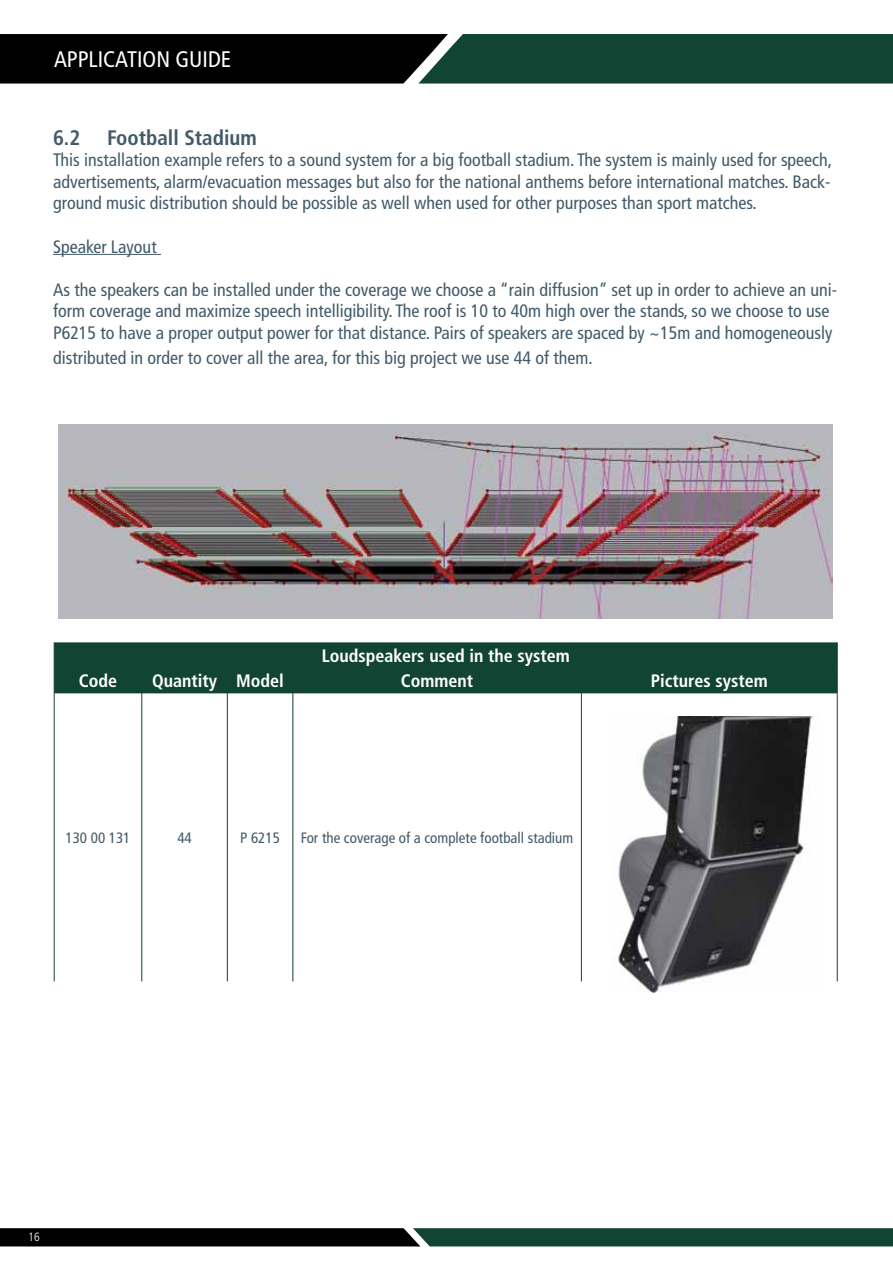
<style>
.page{position:relative;width:893px;height:1263px;background:#fff}
.page>*{position:absolute;margin:0;border:0;box-sizing:border-box;transform-origin:0 0}
.t1{font:condensed 22.5px "Frutiger";color:#fff}
.t2{font:700 condensed 21px "Frutiger";color:#425a69}
.t3{font:condensed 18px/21.6px "Frutiger";color:#425a69;text-align:justify}
.t4{font:700 condensed 18px "Frutiger";color:#fff}
.t5{font:condensed 15px "Frutiger";color:#425a69}
.t6{font:300 condensed 12px "Frutiger";color:#fff}
</style>
<div class="page">
<svg style="left:0;top:34px;width:893px;height:50px;background:#0f281f"></svg>
<svg style="left:0;top:1228px;width:893px;height:18px;background:#0e291f"></svg>
<hr style="left:53px;top:254px;width:108px;height:1px;background:#425a69">
<img style="left:58px;top:424px;width:774px;height:194px">
<div style="left:54px;top:642px;width:784px;height:51px;background:#114432"></div>
<hr style="left:54px;top:693px;width:1px;height:288px;background:#114432">
<hr style="left:142px;top:693px;width:1px;height:288px;background:#114432">
<hr style="left:227px;top:693px;width:1px;height:288px;background:#114432">
<hr style="left:293px;top:693px;width:1px;height:288px;background:#114432">
<hr style="left:581px;top:693px;width:1px;height:288px;background:#114432">
<hr style="left:837px;top:693px;width:1px;height:288px;background:#114432">
<img style="left:613px;top:717px;width:200px;height:275px">
<p class="t1" style="left:54px;top:46px;width:179px">APPLICATION GUIDE</p>
<p class="t2" style="left:53px;top:125px;width:29px">6.2</p>
<p class="t2" style="left:107px;top:125px;width:151px">Football Stadium</p>
<p class="t3" style="left:53px;top:149px;width:781px">This installation example refers to a sound system for a big football stadium. The system is mainly used for speech, advertisements, alarm/evacuation messages but also for the national anthems before international matches. Back&shy;ground music distribution should be possible as well when used for other purposes than sport matches.</p>
<p class="t3" style="left:53px;top:236px;width:105px">Speaker Layout</p>
<p class="t3" style="left:53px;top:279px;width:785px;text-align:left">As the speakers can be installed under the coverage we choose a “rain diffusion” set up in order to achieve an uni&shy;form coverage and maximize speech intelligibility. The roof is 10 to 40m high over the stands, so we choose to use<br>P6215 to have a proper output power for that distance. Pairs of speakers are spaced by ~15m and homogeneously</p>
<p class="t3" style="left:53px;top:347px;width:541px">distributed in order to cover all the area, for this big project we use 44 of them.</p>
<p class="t4" style="left:322px;top:645px;width:250px">Loudspeakers used in the system</p>
<p class="t4" style="left:79px;top:670px;width:40px">Code</p>
<p class="t4" style="left:152px;top:670px;width:133px">Quantity Model</p>
<p class="t4" style="left:401px;top:670px;width:74px">Comment</p>
<p class="t4" style="left:651px;top:670px;width:118px">Pictures system</p>
<p class="t5" style="left:66px;top:829px;width:66px">130 00 131</p>
<p class="t5" style="left:177px;top:829px;width:16px">44</p>
<p class="t5" style="left:240px;top:829px;width:41px">P 6215</p>
<p class="t5" style="left:301px;top:829px;width:274px">For the coverage of a complete football stadium</p>
<p class="t6" style="left:28px;top:1230px;width:13px">16</p>
</div>
